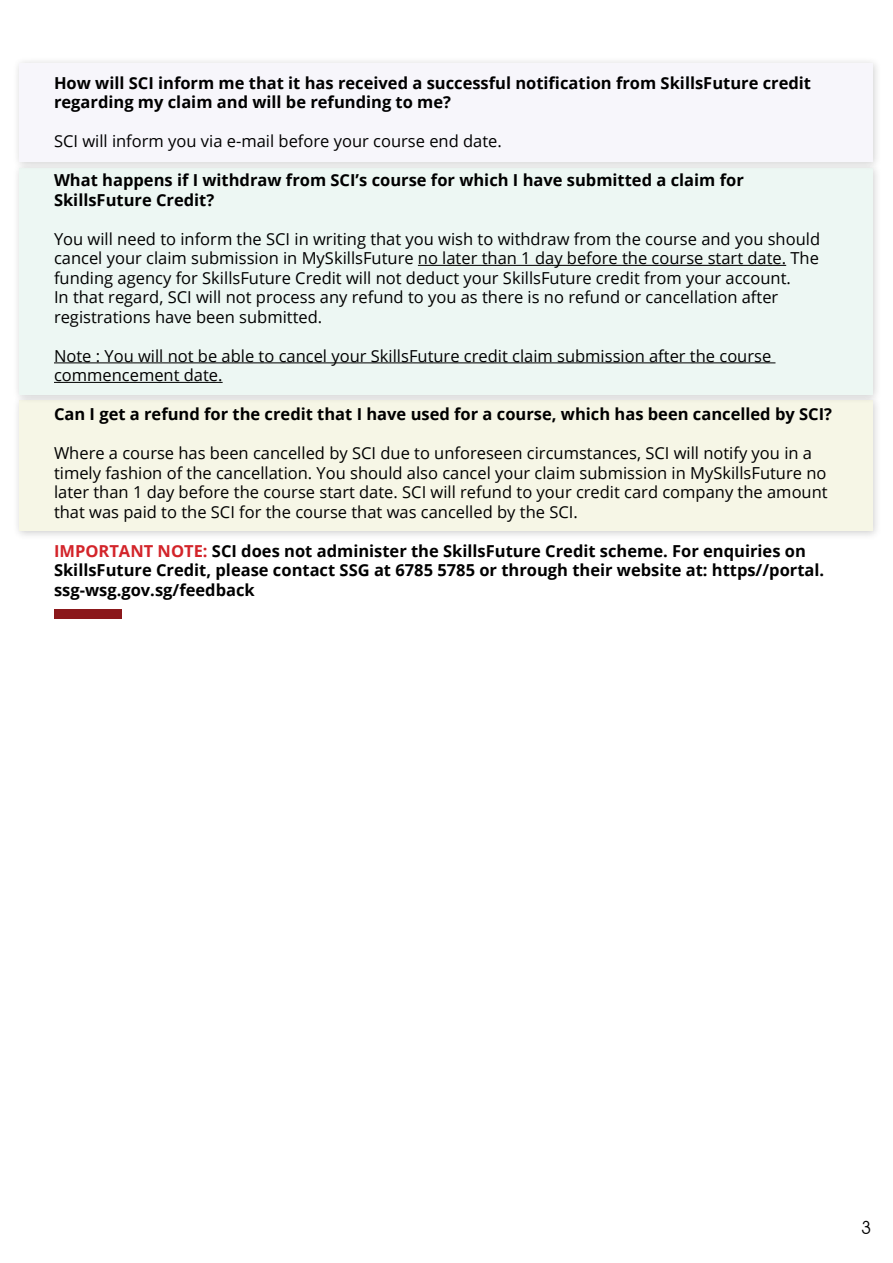
<style>
.page{position:relative;width:893px;height:1263px;background:#fff}
.page>*{position:absolute;margin:0;border:0;box-sizing:border-box;transform-origin:0 0}
.t1{font:18px "Avant Garde IT Cby BT";color:#000}
.t2{font:16.5px/19.5px "Open Sans";color:#000}
.t3{font:700 16.5px/19.5px "Open Sans";color:#000}
.s1{color:#d3242a}
</style>
<div class="page">
<div style="left:13px;top:393px;width:870px;height:147px;background:#000;opacity:.19"></div>
<div style="left:20px;top:401px;width:853px;height:130px;background:#f6f6e6"></div>
<div style="left:13px;top:161px;width:870px;height:243px;background:#000;opacity:.19"></div>
<div style="left:20px;top:168px;width:853px;height:226px;background:#edf7f3"></div>
<div style="left:13px;top:56px;width:870px;height:115px;background:#000;opacity:.19"></div>
<div style="left:20px;top:63px;width:853px;height:99px;background:#f7f6fb"></div>
<hr style="left:418px;top:265px;width:368px;height:1px;background:#000">
<hr style="left:54px;top:362px;width:721px;height:1px;background:#000">
<hr style="left:54px;top:382px;width:169px;height:1px;background:#000">
<div style="left:54px;top:609px;width:67px;height:9px;background:#8b181b"></div>
<p class="t3" style="left:54px;top:72px;width:759px">How will SCI inform me that it has received a successful notification from SkillsFuture credit regarding my claim and will be refunding to me?</p>
<p class="t2" style="left:54px;top:131px;width:449px">SCI will inform you via e-mail before your course end date.</p>
<p class="t3" style="left:54px;top:170px;width:691px">What happens if I withdraw from SCI’s course for which I have submitted a claim for<br>SkillsFuture Credit?</p>
<p class="t2" style="left:54px;top:228px;width:768px">You will need to inform the SCI in writing that you wish to withdraw from the course and you should cancel your claim submission in MySkillsFuture no later than 1 day before the course start date. The funding agency for SkillsFuture Credit will not deduct your SkillsFuture credit from your account.<br>In that regard, SCI will not process any refund to you as there is no refund or cancellation after registrations have been submitted.</p>
<p class="t2" style="left:54px;top:345px;width:719px">Note : You will not be able to cancel your SkillsFuture credit claim submission after the course commencement date.</p>
<p class="t3" style="left:54px;top:404px;width:779px">Can I get a refund for the credit that I have used for a course, which has been cancelled by SCI?</p>
<p class="t2" style="left:54px;top:443px;width:775px">Where a course has been cancelled by SCI due to unforeseen circumstances, SCI will notify you in a timely fashion of the cancellation. You should also cancel your claim submission in MySkillsFuture no later than 1 day before the course start date. SCI will refund to your credit card company the amount that was paid to the SCI for the course that was cancelled by the SCI.</p>
<p class="t3" style="left:54px;top:541px;width:772px"><span class="s1">IMPORTANT NOTE:</span> SCI does not administer the SkillsFuture Credit scheme. For enquiries on<br>SkillsFuture Credit, please contact SSG at 6785 5785 or through their website at: https//portal. ssg-wsg.gov.sg/feedback</p>
<p class="t1" style="left:861px;top:1216px;width:12px">3</p>
</div>
